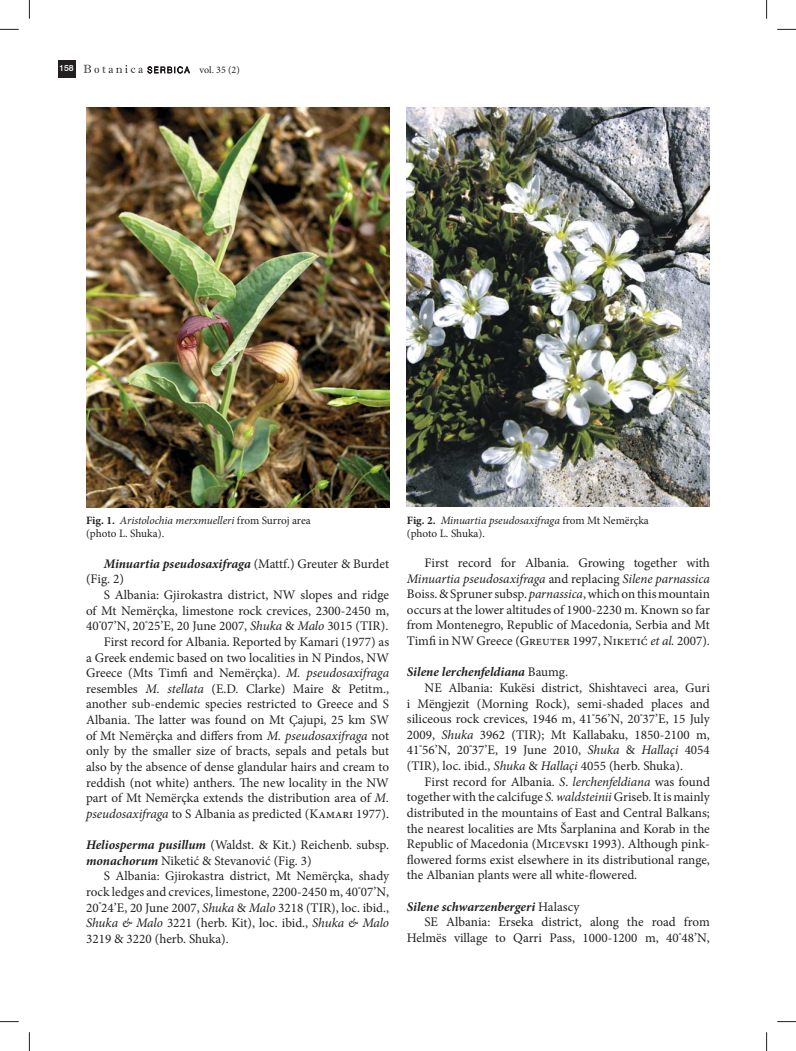
<style>
.page{position:relative;width:796px;height:1051px;background:#fff}
.page>*{position:absolute;margin:0;border:0;box-sizing:border-box;transform-origin:0 0}
.t1{font:13.12px/15.6px "Minion Pro";color:#231f20}
.t2{font:italic 700 13.12px "Minion Pro";color:#231f20}
.t3{font:11.25px/13.8px "Minion Pro";letter-spacing:-.005em;color:#231f20}
.t4{font:10px "Minion Pro";color:#231f20}
.t5{font:500 8.75px "Swiss 721 BT";color:#fff}
.s1{font-weight:700}
.s2{font-style:italic}
.s3{font-weight:700;font-style:italic}
.s4{font-weight:400;font-style:normal}
</style>
<div class="page">
<svg style="left:84px;top:65px;width:106px;height:8px"></svg>
<div style="left:58px;top:60px;width:17px;height:18px;background:#231f20"></div>
<img style="left:86px;top:107px;width:303px;height:401px">
<img style="left:407px;top:107px;width:303px;height:400px">
<svg style="left:0;top:29px;width:19px;height:1px"></svg>
<svg style="left:777px;top:29px;width:19px;height:1px"></svg>
<svg style="left:0;top:1021px;width:19px;height:1px"></svg>
<svg style="left:777px;top:1021px;width:19px;height:1px"></svg>
<svg style="left:29px;top:0;width:1px;height:19px"></svg>
<svg style="left:29px;top:1032px;width:1px;height:19px"></svg>
<svg style="left:766px;top:0;width:1px;height:19px"></svg>
<svg style="left:766px;top:1032px;width:1px;height:19px"></svg>
<p class="t5" style="left:59px;top:63px;width:16px">158</p>
<p class="t4" style="left:200px;top:66px;width:42px">vol. 35 (2)</p>
<p class="t3" style="left:86px;top:514px;width:226px"><span class="s1">Fig. 1.</span> <span class="s2">Aristolochia merxmuelleri</span> from Surroj area (photo L. Shuka).</p>
<p class="t3" style="left:407px;top:514px;width:243px"><span class="s1">Fig. 2.</span> <span class="s2">Minuartia pseudosaxifraga</span> from Mt Nemërçka (photo L. Shuka).</p>
<p class="t1" style="left:86px;top:557px;width:304px;text-indent:18px"><span class="s3">Minuartia pseudosaxifraga</span> (Mattf.) Greuter &amp; Burdet (Fig. 2)</p>
<p class="t1" style="left:86px;top:588px;width:305px;text-align:right">S Albania: Gjirokastra district, NW slopes and ridge<br>of Mt Nemërçka, limestone rock crevices, 2300-2450 m, 40<sup>°</sup>07’N, 20<sup>°</sup>25’E, 20 June 2007, <span class="s2">Shuka</span> &amp; <span class="s2">Malo</span> 3015 (TIR).<br>First record for Albania. Reported by Kamari (1977) as<br>a Greek endemic based on two localities in N Pindos, NW Greece (Mts Timfi and Nemërçka). <span class="s2">M. pseudosaxifraga </span>resembles <span class="s2">M. stellata</span> (E.D. Clarke) Maire &amp; Petitm., another sub-endemic species restricted to Greece and S Albania. The latter was found on Mt Çajupi, 25 km SW of Mt Nemërçka and differs from <span class="s2">M. pseudosaxifraga</span> not only by the smaller size of bracts, sepals and petals but also by the absence of dense glandular hairs and cream to reddish (not white) anthers. The new locality in the NW part of Mt Nemërçka extends the distribution area of <span class="s2">M. pseudosaxifraga</span> to S Albania as predicted (Kamari 1977).</p>
<p class="t1" style="left:86px;top:838px;width:304px"><span class="s3">Heliosperma pusillum</span> (Waldst. &amp; Kit.) Reichenb. subsp. <span class="s3">monachorum</span> Niketić &amp; Stevanović (Fig. 3)</p>
<p class="t1" style="left:86px;top:869px;width:305px;text-align:justify;text-indent:18px">S Albania: Gjirokastra district, Mt Nemërçka, shady rock ledges and crevices, limestone, 2200-2450 m, 40<sup>°</sup>07’N, 20<sup>°</sup>24’E, 20 June 2007, <span class="s2">Shuka</span> &amp; <span class="s2">Malo</span> 3218 (TIR), loc. ibid., <span class="s2">Shuka &amp; Malo</span> 3221 (herb. Kit), loc. ibid., <span class="s2">Shuka &amp; Malo </span>3219 &amp; 3220 (herb. Shuka).</p>
<p class="t1" style="left:407px;top:556px;width:305px;text-align:justify;text-indent:18px">First record for Albania. Growing together with <span class="s2">Minuartia pseudosaxifraga</span> and replacing <span class="s2">Silene parnassica </span>Boiss. &amp; Spruner subsp. <span class="s2">parnassica</span>,which on this mountain occurs at the lower altitudes of 1900-2230 m. Known so far from Montenegro, Republic of Macedonia, Serbia and Mt Timfi in NW Greece (Greuter 1997, Niketić <span class="s2">et al.</span> 2007).</p>
<p class="t2" style="left:407px;top:667px;width:163px">Silene lerchenfeldiana <span class="s4">Baumg.</span></p>
<p class="t1" style="left:424px;top:681px;width:287px">NE Albania: Kukësi district, Shishtaveci area, Guri</p>
<p class="t1" style="left:407px;top:697px;width:304px">i Mëngjezit (Morning Rock), semi-shaded places and</p>
<p class="t1" style="left:407px;top:712px;width:305px">siliceous rock crevices, 1946 m, 41<sup>°</sup>56’N, 20<sup>°</sup>37’E, 15 July</p>
<p class="t1" style="left:407px;top:728px;width:304px">2009, <span class="s2">Shuka</span> 3962 (TIR); Mt Kallabaku, 1850-2100 m,</p>
<p class="t1" style="left:407px;top:744px;width:304px">41<sup>°</sup>56’N, 20<sup>°</sup>37’E, 19 June 2010, <span class="s2">Shuka</span> &amp; <span class="s2">Hallaçi</span> 4054</p>
<p class="t1" style="left:407px;top:759px;width:278px">(TIR), loc. ibid., <span class="s2">Shuka</span> &amp; <span class="s2">Hallaçi</span> 4055 (herb. Shuka).</p>
<p class="t1" style="left:424px;top:775px;width:287px">First record for Albania. <span class="s2">S</span>. <span class="s2">lerchenfeldiana</span> was found</p>
<p class="t1" style="left:407px;top:790px;width:305px">together with the calcifuge <span class="s2">S. waldsteinii</span> Griseb. It is mainly</p>
<p class="t1" style="left:407px;top:806px;width:304px">distributed in the mountains of East and Central Balkans;</p>
<p class="t1" style="left:407px;top:822px;width:304px">the nearest localities are Mts Šarplanina and Korab in the</p>
<p class="t1" style="left:407px;top:837px;width:304px">Republic of Macedonia (Micevski 1993). Although pink-</p>
<p class="t1" style="left:407px;top:853px;width:304px">flowered forms exist elsewhere in its distributional range,</p>
<p class="t1" style="left:407px;top:869px;width:232px">the Albanian plants were all white-flowered.</p>
<p class="t2" style="left:407px;top:901px;width:174px">Silene schwarzenbergeri <span class="s4">Halascy</span></p>
<p class="t1" style="left:424px;top:915px;width:287px">SE Albania: Erseka district, along the road from</p>
<p class="t1" style="left:407px;top:931px;width:304px">Helmës village to Qarri Pass, 1000-1200 m, 40<sup>°</sup>48’N,</p>
</div>
